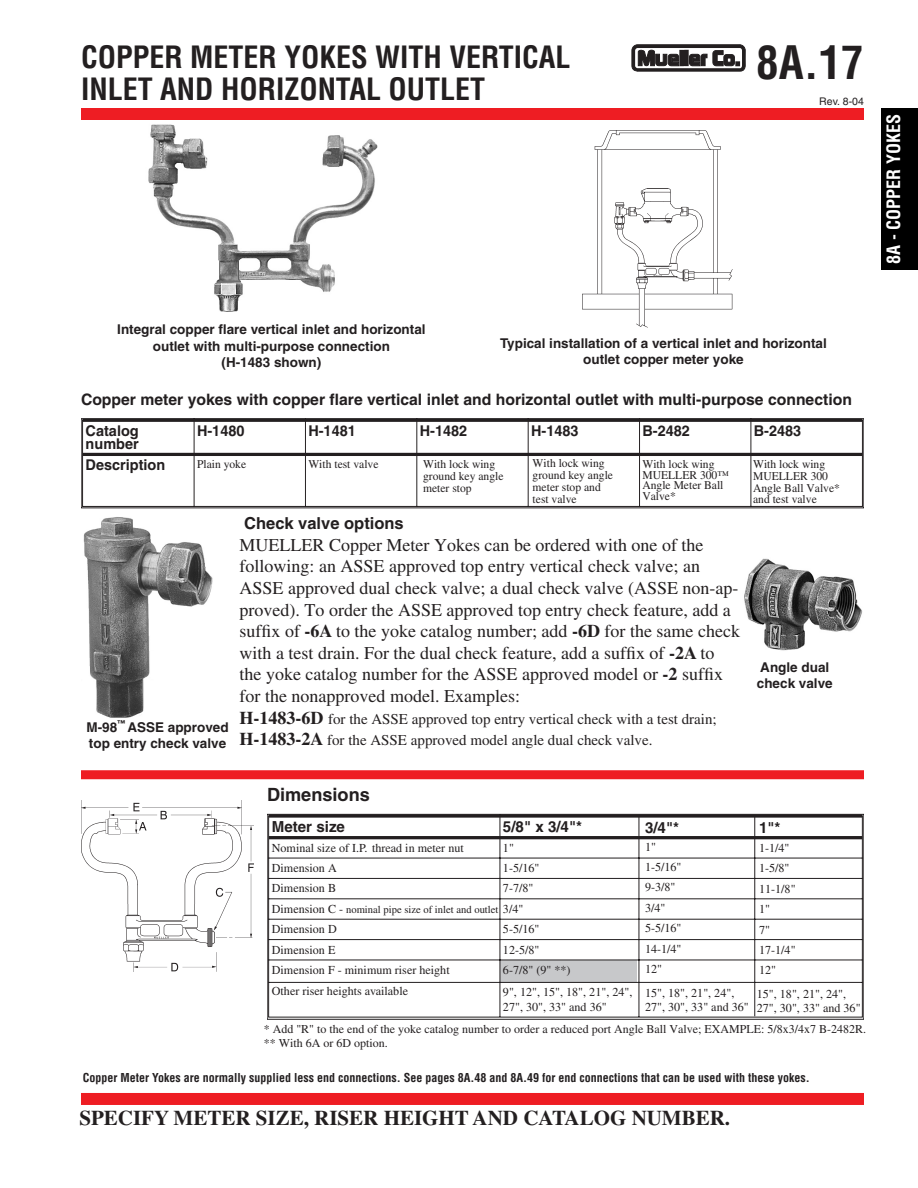
<style>
.page{position:relative;width:918px;height:1188px;background:#fff}
.page>*{position:absolute;margin:0;border:0;box-sizing:border-box;transform-origin:0 0}
.t1{font:700 condensed 45px "Helvetica";color:#231f20}
.Page_Header_Rt{font:700 condensed 30px/32.2px "Helvetica";color:#231f20}
.bottom_copy{font:700 21px "Times";color:#231f20}
.t2{font:700 18.3px "Helvetica";color:#231f20}
.Body_text_no_indent{font:18px/21.6px "Times";color:#231f20}
.t3{font:700 condensed 18px "Helvetica";color:#fff}
.part_title_straight{font:700 16.5px "Helvetica";color:#231f20}
.part_title_straight-2{font:700 15.75px "Helvetica";color:#231f20}
.t4{font:700 15.15px "Helvetica";color:#231f20}
.Body_text_no_indent-2{font:15px/21.6px "Times";color:#231f20}
.t5{font:700 14.85px/13px "Helvetica";color:#231f20}
.part_title{font:700 13.5px/16.2px "Helvetica";color:#231f20;text-align:center}
.t6{font:12.15px/20.4px "Times";color:#231f20}
.bottom_note{font:700 condensed 12px "Helvetica";color:#231f20}
.t7{font:12px "Times";color:#231f20}
.t8{font:11.85px/11.9px "Times";color:#231f20}
.t9{font:10.65px "Times";color:#231f20}
.t10{font:10.5px "Helvetica";color:#231f20}
.s1{font-weight:700}
.s2{font-weight:700;font-size:18px}
.s3{font-size:12.15px}
</style>
<div class="page">
<div style="left:81px;top:108px;width:783px;height:12px;background:#ee1d23"></div>
<div style="left:81px;top:1093px;width:783px;height:12px;background:#ee1d23"></div>
<svg style="left:632px;top:45px;width:113px;height:26px"></svg>
<div style="left:881px;top:108px;width:37px;height:162px;background:#000"></div>
<img style="left:744px;top:558px;width:119px;height:93px">
<img style="left:148px;top:124px;width:230px;height:188px">
<img style="left:582px;top:130px;width:150px;height:197px">
<svg style="left:81px;top:418px;width:783px;height:90px"></svg>
<img style="left:83px;top:517px;width:130px;height:201px">
<svg style="left:267px;top:814px;width:597px;height:205px"></svg>
<div style="left:81px;top:770px;width:783px;height:9px;background:#ee1d23"></div>
<img style="left:81px;top:801px;width:172px;height:170px">
<p class="Page_Header_Rt" style="left:81px;top:41px;width:18px">COPPER</p>
<p class="Page_Header_Rt" style="left:190px;top:41px;width:112px">METER YOKES</p>
<p class="Page_Header_Rt" style="left:81px;top:41px;width:491px;text-indent:294px">WITH VERTICAL<br>INLET AND HORIZONTAL OUTLET</p>
<h1 class="t1" style="left:756px;top:36px;width:84px">8A.17</h1>
<p class="t10" style="left:819px;top:96px;width:46px">Rev. 8-04</p>
<p class="t3" style="left:883px;top:264px;width:151px;rotate:-90deg">8A - copper yokes</p>
<p class="part_title" style="left:117px;top:321px;width:310px">Integral copper flare vertical inlet and horizontal outlet with multi-purpose connection</p>
<p class="part_title" style="left:222px;top:354px;width:101px">(H-1483 shown)</p>
<p class="part_title_straight-2" style="left:81px;top:390px;width:773px">Copper meter yokes with copper flare vertical inlet and horizontal outlet with multi-purpose connection</p>
<p class="t5" style="left:86px;top:424px;width:55px">Catalog number</p>
<p class="t5" style="left:197px;top:424px;width:49px">H-1480</p>
<p class="t5" style="left:308px;top:424px;width:49px">H-1481</p>
<p class="t5" style="left:420px;top:424px;width:49px">H-1482</p>
<p class="t5" style="left:531px;top:424px;width:49px">H-1483</p>
<p class="t5" style="left:642px;top:424px;width:49px">B-2482</p>
<p class="t5" style="left:754px;top:424px;width:49px">B-2483</p>
<p class="t5" style="left:86px;top:458px;width:81px">Description</p>
<p class="t8" style="left:197px;top:458px;width:51px">Plain yoke</p>
<p class="t8" style="left:308px;top:458px;width:72px">With test valve</p>
<p class="t8" style="left:642px;top:459px;width:88px;line-height:10.6px">With lock wing<br>MUELLER 300™<br>Angle Meter Ball<br>Valve*</p>
<p class="part_title" style="left:500px;top:335px;width:328px">Typical installation of a vertical inlet and horizontal outlet copper meter yoke</p>
<p class="t8" style="left:533px;top:457px;width:82px">With lock wing ground key angle meter stop and test valve</p>
<p class="t8" style="left:753px;top:458px;width:88px">With lock wing<br>MUELLER 300<br>Angle Ball Valve* and test valve</p>
<p class="t8" style="left:423px;top:458px;width:82px">With lock wing ground key angle meter stop</p>
<p class="part_title" style="left:87px;top:719px;width:144px;text-align:left">M-98<sup>™</sup> ASSE approved top entry check valve</p>
<p class="part_title_straight" style="left:244px;top:513px;width:161px">Check valve options</p>
<p class="Body_text_no_indent" style="left:240px;top:534px;width:502px">MUELLER Copper Meter Yokes can be ordered with one of the following: an ASSE approved top entry vertical check valve; an ASSE approved dual check valve; a dual check valve (ASSE non-ap&shy;proved). To order the ASSE approved top entry check feature, add a suffix of <span class="s1">-6A</span> to the yoke catalog number; add <span class="s1">-6D</span> for the same check with a test drain. For the dual check feature, add a suffix of <span class="s1">-2A</span> to the yoke catalog number for the ASSE approved model or <span class="s1">-2</span> suffix for the nonapproved model. Examples:</p>
<p class="Body_text_no_indent-2" style="left:240px;top:708px;width:479px"><span class="s2">H-1483-6D</span> for the ASSE approved top entry vertical check with a test drain;<br><span class="s2">H-1483-2A</span> for the ASSE approved model angle dual check valve.</p>
<p class="part_title" style="left:760px;top:659px;width:71px">Angle dual</p>
<p class="part_title" style="left:757px;top:675px;width:77px">check valve</p>
<p class="t2" style="left:267px;top:784px;width:104px">Dimensions</p>
<p class="t4" style="left:272px;top:818px;width:75px">Meter size</p>
<p class="t4" style="left:503px;top:818px;width:81px">5/8" x 3/4"*</p>
<p class="t6" style="left:272px;top:837px;width:193px">Nominal size of I.P. thread in meter nut</p>
<p class="t6" style="left:503px;top:837px;width:12px">1"</p>
<p class="t6" style="left:272px;top:858px;width:66px">Dimension A</p>
<p class="t6" style="left:503px;top:858px;width:38px">1-5/16"</p>
<p class="t6" style="left:272px;top:878px;width:66px">Dimension B</p>
<p class="t6" style="left:503px;top:878px;width:32px">7-7/8"</p>
<p class="t9" style="left:272px;top:903px;width:253px"><span class="s3">Dimension C -</span> nominal pipe size of inlet and outlet <span class="s3">3/4"</span></p>
<p class="t6" style="left:272px;top:919px;width:66px">Dimension D</p>
<p class="t6" style="left:503px;top:919px;width:38px">5-5/16"</p>
<p class="t6" style="left:272px;top:939px;width:65px">Dimension E</p>
<p class="t6" style="left:503px;top:939px;width:38px">12-5/8"</p>
<p class="t6" style="left:272px;top:960px;width:179px">Dimension F - minimum riser height<br>Other riser heights available</p>
<p class="t6" style="left:503px;top:959px;width:131px;line-height:22.5px">6-7/8" (9" **)<br>9", 12", 15", 18", 21", 24",</p>
<p class="t6" style="left:503px;top:997px;width:105px">27", 30", 33" and 36"</p>
<p class="t4" style="left:759px;top:818px;width:23px">1"*</p>
<p class="t6" style="left:759px;top:838px;width:38px">1-1/4"<br>1-5/8"<br>11-1/8"<br>1"<br>7"<br>17-1/4"<br>12"</p>
<p class="t4" style="left:645px;top:819px;width:36px">3/4"*</p>
<p class="t6" style="left:645px;top:836px;width:38px">1"<br>1-5/16"<br>9-3/8"<br>3/4"<br>5-5/16"<br>14-1/4"<br>12"</p>
<p class="t6" style="left:645px;top:985px;width:105px;line-height:14.5px">15", 18", 21", 24",<br>27", 30", 33" and 36"</p>
<p class="t6" style="left:757px;top:986px;width:105px;line-height:14.5px">15", 18", 21", 24",<br>27", 30", 33" and 36"</p>
<p class="t7" style="left:264px;top:1022px;width:604px">* Add "R" to the end of the yoke catalog number to order a reduced port Angle Ball Valve; EXAMPLE: 5/8x3/4x7 B-2482R.</p>
<p class="t7" style="left:264px;top:1037px;width:125px">** With 6A or 6D option.</p>
<p class="bottom_note" style="left:83px;top:1070px;width:728px">Copper Meter Yokes are normally supplied less end connections. See pages 8A.48 and 8A.49 for end connections that can be used with these yokes.</p>
<p class="bottom_copy" style="left:79px;top:1106px;width:652px">SPECIFY METER SIZE, RISER HEIGHT AND CATALOG NUMBER.</p>
</div>
